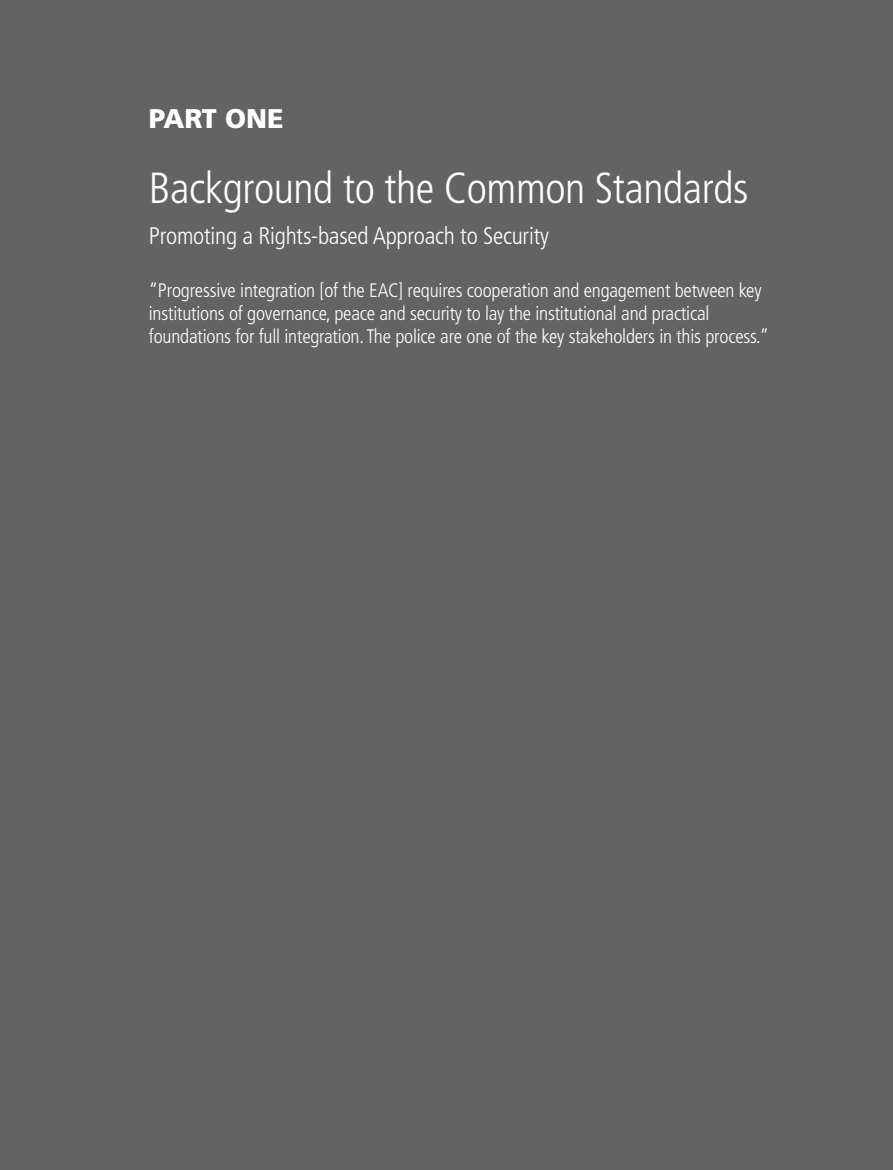
<style>
.page{position:relative;width:893px;height:1170px;background:#fff}
.page>*{position:absolute;margin:0;border:0;box-sizing:border-box;transform-origin:0 0}
.t1{font:300 condensed 43.5px "Frutiger LT Std";letter-spacing:-.01em;color:#fff}
.t2{font:900 27px "Frutiger LT Std";color:#fff}
.t3{font:300 condensed 24px "Frutiger LT Std";letter-spacing:-.01em;color:#fff}
.t4{font:300 condensed 19.5px/23.4px "Frutiger LT Std";letter-spacing:-.01em;color:#fff}
</style>
<div class="page">
<div style="left:0;top:0;width:893px;height:1169px;background:#646363"></div>
<h2 class="t2" style="left:149px;top:102px;width:136px">PART ONE</h2>
<h1 class="t1" style="left:149px;top:163px;width:601px">Background to the Common Standards</h1>
<p class="t3" style="left:149px;top:222px;width:402px">Promoting a Rights-based Approach to Security</p>
<p class="t4" style="left:149px;top:278px;width:622px">“Progressive integration [of the EAC] requires cooperation and engagement between key institutions of governance, peace and security to lay the institutional and practical foundations for full integration. The police are one of the key stakeholders in this process.”</p>
</div>
